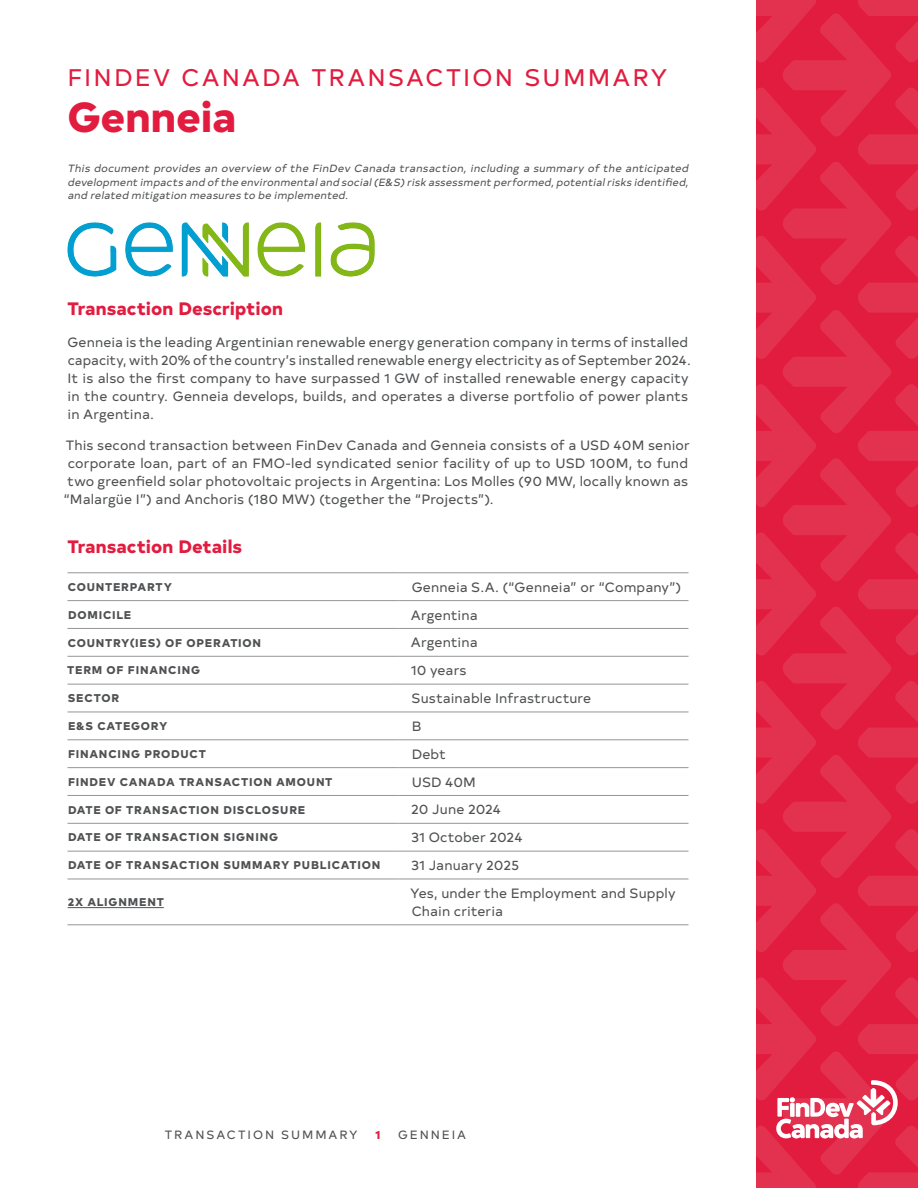
<style>
.page{position:relative;width:918px;height:1188px;background:#fff}
.page>*{position:absolute;margin:0;border:0;box-sizing:border-box;transform-origin:0 0}
.t1{font:800 42px "Typold";letter-spacing:-.01em;color:#e21c3f}
.H1_-_Accent{font:24px "Typold";letter-spacing:.09em;color:#e21c3f}
.t2{font:800 18px "Typold";letter-spacing:.005em;color:#e21c3f}
.Body_copy{font:13.5px/18px "Typold";letter-spacing:.01em;color:#4f5153}
.Body_copy__not_justi{font:13.5px/18px "Typold";letter-spacing:.01em;color:#4f5153}
.t3{font:12px "Typold";letter-spacing:.16em;color:#4f5153}
.t4{font:800 12px "Typold";color:#e21c3f}
.Table_-_Category{font:800 11.25px "Typold";letter-spacing:.07em;color:#4f5153}
.Intro_paragraph{font:italic 10.5px/13.5px "Typold";color:#4f5153;text-align:justify}
</style>
<div class="page">
<svg style="left:756px;top:0;width:162px;height:1188px;background:#e2294a"></svg>
<hr style="left:68px;top:572px;width:330px;height:1px;background:#969597">
<hr style="left:398px;top:572px;width:290px;height:1px;background:#969597">
<hr style="left:68px;top:600px;width:330px;height:1px;background:#969597">
<hr style="left:398px;top:600px;width:290px;height:1px;background:#969597">
<hr style="left:68px;top:628px;width:330px;height:1px;background:#969597">
<hr style="left:398px;top:628px;width:290px;height:1px;background:#969597">
<hr style="left:68px;top:656px;width:330px;height:1px;background:#969597">
<hr style="left:398px;top:656px;width:290px;height:1px;background:#969597">
<hr style="left:68px;top:684px;width:330px;height:1px;background:#969597">
<hr style="left:398px;top:684px;width:290px;height:1px;background:#969597">
<hr style="left:68px;top:712px;width:330px;height:1px;background:#969597">
<hr style="left:398px;top:712px;width:290px;height:1px;background:#969597">
<hr style="left:68px;top:739px;width:330px;height:1px;background:#969597">
<hr style="left:398px;top:739px;width:290px;height:1px;background:#969597">
<hr style="left:68px;top:767px;width:330px;height:1px;background:#969597">
<hr style="left:398px;top:767px;width:290px;height:1px;background:#969597">
<hr style="left:68px;top:795px;width:330px;height:1px;background:#969597">
<hr style="left:398px;top:795px;width:290px;height:1px;background:#969597">
<hr style="left:68px;top:823px;width:330px;height:1px;background:#969597">
<hr style="left:398px;top:823px;width:290px;height:1px;background:#969597">
<hr style="left:68px;top:851px;width:330px;height:1px;background:#969597">
<hr style="left:398px;top:851px;width:290px;height:1px;background:#969597">
<hr style="left:68px;top:879px;width:330px;height:1px;background:#969597">
<hr style="left:398px;top:879px;width:290px;height:1px;background:#969597">
<hr style="left:68px;top:924px;width:330px;height:1px;background:#969597">
<hr style="left:398px;top:924px;width:290px;height:1px;background:#969597">
<hr style="left:68px;top:907px;width:96px;height:1px;background:#4f5153">
<img style="left:67px;top:223px;width:307px;height:54px">
<p class="H1_-_Accent" style="left:68px;top:58px;width:602px">FINDEV CANADA TRANSACTION SUMMARY</p>
<h1 class="t1" style="left:68px;top:81px;width:170px">Genneia</h1>
<p class="Intro_paragraph" style="left:68px;top:161px;width:625px">This document provides an overview of the FinDev Canada transaction, including a summary of the anticipated development impacts and ofthe environmentaland social(E&amp;S)risk assessment performed,potentialrisks identified, and related mitigation measures to be implemented.</p>
<h2 class="t2" style="left:68px;top:294px;width:217px">Transaction Description</h2>
<p class="Body_copy" style="left:67px;top:332px;width:625px">Genneia is the leading Argentinian renewable energy generation company in terms of installed capacity, with 20% of the country’s installed renewable energy electricity as of September 2024.<br>It is also the first company to have surpassed 1 GW of installed renewable energy capacity in the country. Genneia develops, builds, and operates a diverse portfolio of power plants in Argentina.</p>
<p class="Body_copy" style="left:66px;top:435px;width:626px">This second transaction between FinDev Canada and Genneia consists of a USD 40M senior</p>
<p class="Body_copy" style="left:68px;top:453px;width:622px">corporate loan, part of an FMO‑led syndicated senior facility of up to USD 100M, to fund</p>
<p class="Body_copy" style="left:68px;top:471px;width:622px">two greenfield solar photovoltaic projects in Argentina: Los Molles (90 MW, locally known as</p>
<p class="Body_copy" style="left:63px;top:489px;width:432px">“Malargüe I”) and Anchoris (180 MW) (together the “Projects”).</p>
<h2 class="t2" style="left:68px;top:531px;width:176px">Transaction Details</h2>
<p class="Table_-_Category" style="left:68px;top:577px;width:106px">COUNTERPARTY</p>
<p class="Body_copy__not_justi" style="left:412px;top:577px;width:271px">Genneia S.A. (“Genneia” or “Company”)</p>
<p class="Table_-_Category" style="left:68px;top:605px;width:65px">DOMICILE</p>
<p class="Body_copy__not_justi" style="left:411px;top:605px;width:68px">Argentina</p>
<p class="Table_-_Category" style="left:68px;top:633px;width:195px">COUNTRY(IES) OF OPERATION</p>
<p class="Body_copy__not_justi" style="left:411px;top:633px;width:68px">Argentina</p>
<p class="Table_-_Category" style="left:67px;top:661px;width:134px">TERM OF FINANCING</p>
<p class="Body_copy__not_justi" style="left:411px;top:660px;width:57px">10 years</p>
<p class="Table_-_Category" style="left:68px;top:689px;width:53px">SECTOR</p>
<p class="Body_copy__not_justi" style="left:412px;top:688px;width:181px">Sustainable Infrastructure</p>
<p class="Table_-_Category" style="left:68px;top:717px;width:101px">E&amp;S CATEGORY</p>
<p class="Body_copy__not_justi" style="left:412px;top:716px;width:11px">B</p>
<p class="Table_-_Category" style="left:68px;top:744px;width:140px">FINANCING PRODUCT</p>
<p class="Body_copy__not_justi" style="left:412px;top:744px;width:36px">Debt</p>
<p class="Table_-_Category" style="left:68px;top:772px;width:266px">FINDEV CANADA TRANSACTION AMOUNT</p>
<p class="Body_copy__not_justi" style="left:412px;top:772px;width:66px">USD 40M</p>
<p class="Table_-_Category" style="left:68px;top:800px;width:239px">DATE OF TRANSACTION DISCLOSURE</p>
<p class="Body_copy__not_justi" style="left:411px;top:800px;width:91px">20 June 2024</p>
<p class="Table_-_Category" style="left:68px;top:828px;width:212px">DATE OF TRANSACTION SIGNING</p>
<p class="Body_copy__not_justi" style="left:411px;top:827px;width:113px">31 October 2024</p>
<p class="Table_-_Category" style="left:68px;top:856px;width:314px">DATE OF TRANSACTION SUMMARY PUBLICATION</p>
<p class="Body_copy__not_justi" style="left:411px;top:855px;width:110px">31 January 2025</p>
<p class="Table_-_Category" style="left:68px;top:893px;width:98px">2X ALIGNMENT</p>
<p class="Body_copy__not_justi" style="left:410px;top:883px;width:267px">Yes, under the Employment and Supply<br>Chain criteria</p>
<p class="t3" style="left:165px;top:1125px;width:194px">TRANSACTION SUMMARY</p>
<p class="t4" style="left:375px;top:1124px;width:7px">1</p>
<p class="t3" style="left:398px;top:1125px;width:69px">GENNEIA</p>
</div>
